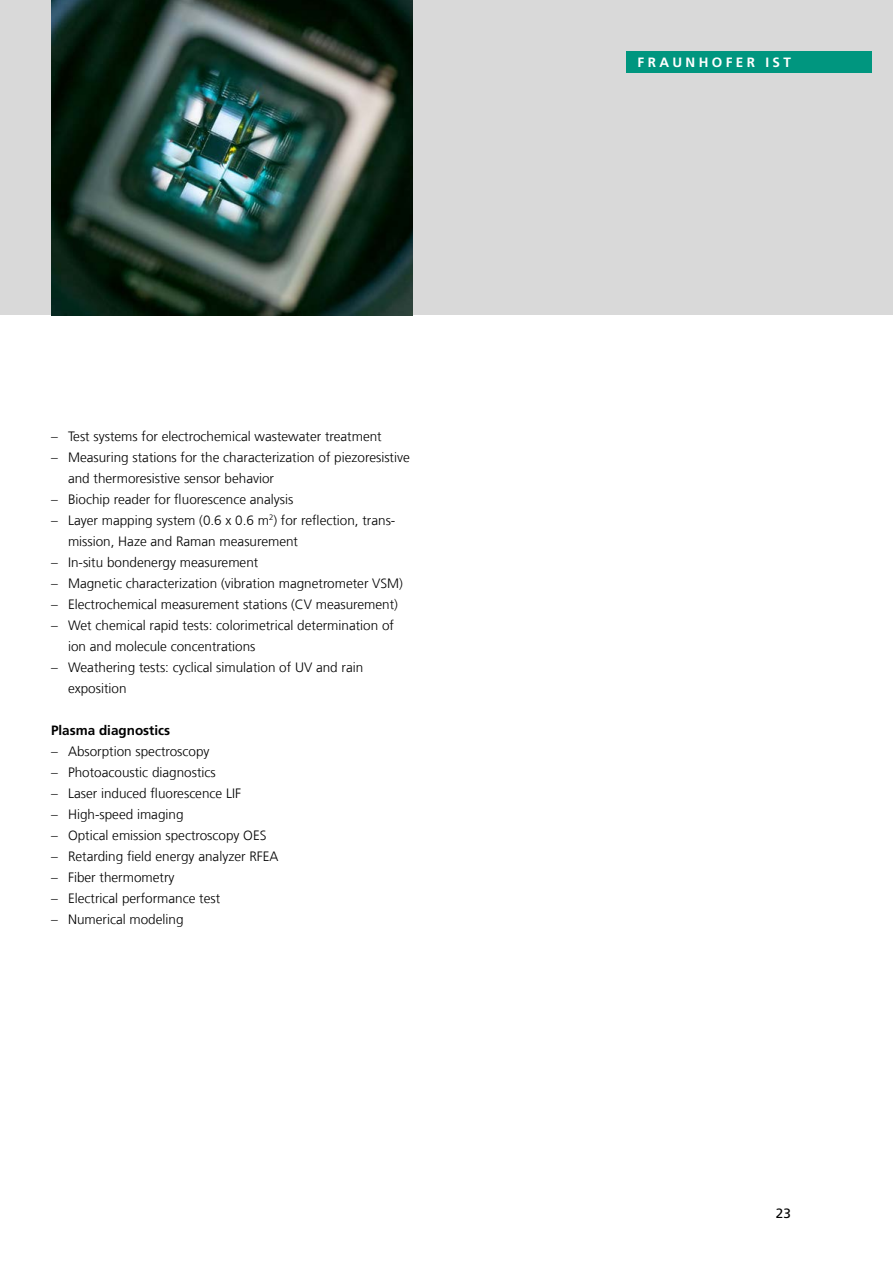
<style>
.page{position:relative;width:893px;height:1263px;background:#fff}
.page>*{position:absolute;margin:0;border:0;box-sizing:border-box;transform-origin:0 0}
.t1{font:300 13.5px/21px "Frutiger LT Com";color:#000}
.t2{font:700 13.5px "Frutiger LT Com";color:#000}
.t3{font:700 13.5px "Frutiger LT Com";letter-spacing:.25em;color:#fff}
.t4{font:13.5px "Frutiger LT Com";color:#000}
</style>
<div class="page">
<div style="left:0;top:0;width:893px;height:315px;background:#d9d9d9"></div>
<div style="left:626px;top:51px;width:246px;height:21px;background:#00967f"></div>
<img style="left:51px;top:0;width:361px;height:315px">
<p class="t1" style="left:51px;top:426px;width:332px">– Test systems for electrochemical wastewater treatment</p>
<p class="t1" style="left:68px;top:447px;width:343px;text-indent:-17px">– Measuring stations for the characterization of piezoresistive and thermoresistive sensor behavior</p>
<p class="t1" style="left:51px;top:489px;width:244px">– Biochip reader for fluorescence analysis</p>
<p class="t1" style="left:68px;top:510px;width:329px;text-indent:-17px">– Layer mapping system (0.6 x 0.6 m<sup>2</sup>) for reflection, trans&shy;mission, Haze and Raman measurement</p>
<p class="t1" style="left:51px;top:552px;width:209px">– In-situ bondenergy measurement</p>
<p class="t1" style="left:51px;top:573px;width:353px">– Magnetic characterization (vibration magnetrometer VSM)</p>
<p class="t1" style="left:51px;top:594px;width:349px">– Electrochemical measurement stations (CV measurement)</p>
<p class="t1" style="left:68px;top:615px;width:327px;text-indent:-17px">– Wet chemical rapid tests: colorimetrical determination of ion and molecule concentrations</p>
<p class="t1" style="left:68px;top:657px;width:297px;text-indent:-17px">– Weathering tests: cyclical simulation of UV and rain exposition</p>
<p class="t2" style="left:51px;top:722px;width:121px">Plasma diagnostics</p>
<p class="t1" style="left:51px;top:741px;width:160px">– Absorption spectroscopy</p>
<p class="t1" style="left:51px;top:762px;width:166px">– Photoacoustic diagnostics</p>
<p class="t1" style="left:51px;top:783px;width:192px">– Laser induced fluorescence LIF</p>
<p class="t1" style="left:51px;top:804px;width:134px">– High-speed imaging</p>
<p class="t1" style="left:51px;top:825px;width:217px">– Optical emission spectroscopy OES</p>
<p class="t1" style="left:51px;top:846px;width:229px">– Retarding field energy analyzer RFEA</p>
<p class="t1" style="left:51px;top:867px;width:125px">– Fiber thermometry</p>
<p class="t1" style="left:51px;top:888px;width:171px">– Electrical performance test</p>
<p class="t1" style="left:51px;top:909px;width:134px">– Numerical modeling</p>
<p class="t3" style="left:638px;top:54px;width:155px">FRAUNHOFER IST</p>
<p class="t4" style="left:776px;top:1205px;width:17px">23</p>
</div>
